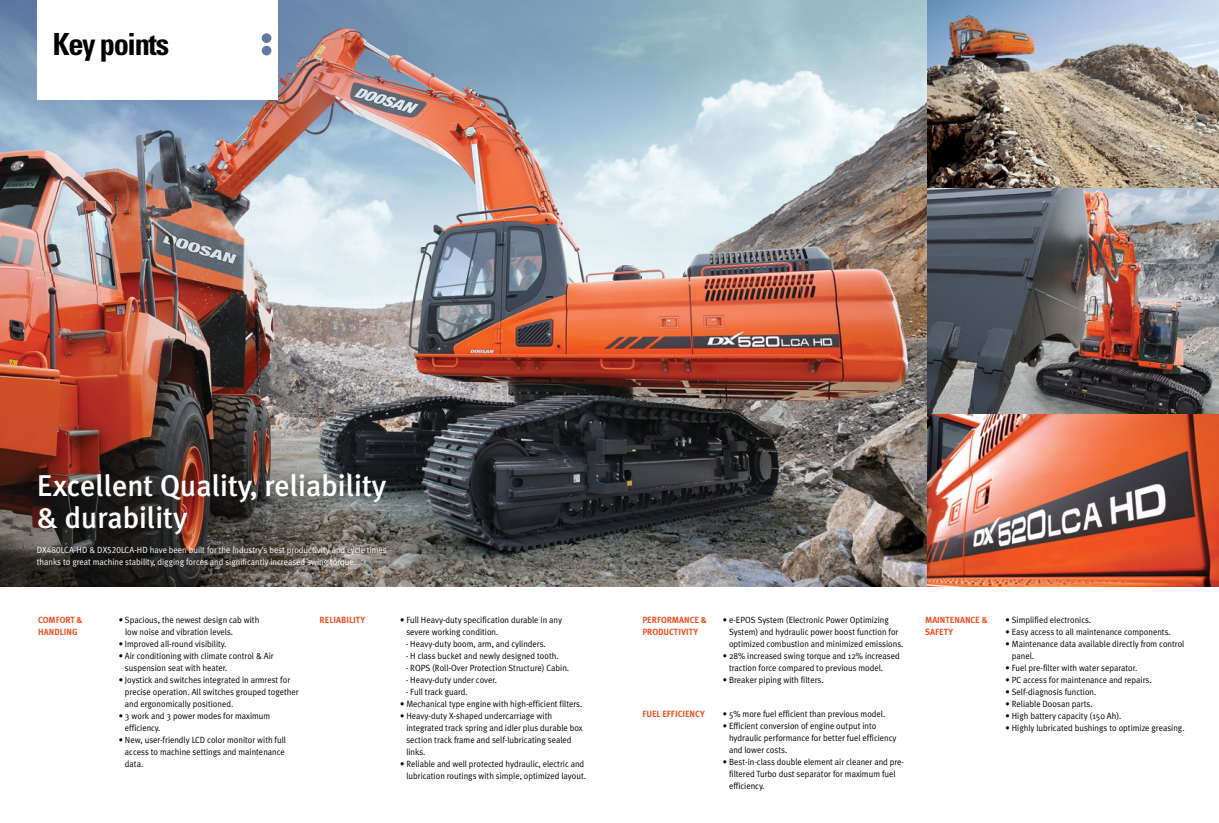
<style>
.page{position:relative;width:1219px;height:823px;background:#fff}
.page>*{position:absolute;margin:0;border:0;box-sizing:border-box;transform-origin:0 0}
.t1{font:700 condensed 30.5px "Univers";letter-spacing:-.045em;color:#000}
.t2{font:500 30px/32px "Meta Plus";color:#fff}
.t3{font:9px/12px "Meta Plus Normal";color:#000;scale:.95 1}
.t4{font:9px/12px "Meta Plus Normal";color:#fff;scale:.95 1}
.t5{font:700 9px/12px "Meta Plus";color:#f05023;scale:.95 1}
.s1{font-family:"Meta Plus Normal Caps"}
</style>
<div class="page">
<img style="left:0;top:0;width:927px;height:585px">
<div style="left:37px;top:0;width:241px;height:99px;background:#fff"></div>
<div style="left:262px;top:33px;width:9px;height:10px;background:#5f77a5;border-radius:50%"></div>
<div style="left:262px;top:46px;width:9px;height:9px;background:#5f77a5;border-radius:50%"></div>
<img style="left:927px;top:188px;width:292px;height:226px">
<img style="left:927px;top:0;width:292px;height:188px">
<img style="left:927px;top:414px;width:292px;height:171px">
<h1 class="t1" style="left:53px;top:26px;width:118px">Key points</h1>
<h2 class="t2" style="left:37px;top:469px;width:351px">Excellent Quality, reliability &amp; durability</h2>
<p class="t4" style="left:37px;top:544px;width:370px"><span class="s1">DX480LCA-HD</span> &amp; <span class="s1">DX520LCA-HD</span> have been built for the industry’s best productivity and cycle times thanks to great machine stability, digging forces and significantly increased swing torque.</p>
<p class="t5" style="left:38px;top:613px;width:48px">COMFORT &amp;<br>HANDLING</p>
<p class="t3" style="left:125px;top:613px;width:143px;text-indent:-6px">• Spacious, the newest design cab with low noise and vibration levels.</p>
<p class="t3" style="left:119px;top:637px;width:115px">• Improved all-round visibility.</p>
<p class="t3" style="left:125px;top:649px;width:158px;text-indent:-6px">• Air conditioning with climate control &amp; Air suspension seat with heater.</p>
<p class="t3" style="left:125px;top:673px;width:184px;text-indent:-6px">• Joystick and switches integrated in armrest for precise operation. All switches grouped together and ergonomically positioned.</p>
<p class="t3" style="left:125px;top:709px;width:154px;text-indent:-6px">• 3 work and 3 power modes for maximum efficiency.</p>
<p class="t3" style="left:125px;top:733px;width:171px;text-indent:-6px">• New, user-friendly LCD color monitor with full access to machine settings and maintenance data.</p>
<p class="t5" style="left:320px;top:613px;width:49px">RELIABILITY</p>
<p class="t3" style="left:406px;top:613px;width:165px;text-indent:-6px">• Full Heavy-duty specification durable in any severe working condition.</p>
<p class="t3" style="left:406px;top:637px;width:149px">- Heavy-duty boom, arm, and cylinders.</p>
<p class="t3" style="left:406px;top:649px;width:162px">- H class bucket and newly designed tooth.</p>
<p class="t3" style="left:406px;top:661px;width:173px">- ROPS (Roll-Over Protection Structure) Cabin.</p>
<p class="t3" style="left:406px;top:673px;width:97px">- Heavy-duty under cover.</p>
<p class="t3" style="left:406px;top:685px;width:67px">- Full track guard.</p>
<p class="t3" style="left:400px;top:697px;width:193px">• Mechanical type engine with high-efficient filters.</p>
<p class="t3" style="left:406px;top:709px;width:187px;text-indent:-6px">• Heavy-duty X-shaped undercarriage with integrated track spring and idler plus durable box section track frame and self-lubricating sealed links.</p>
<p class="t3" style="left:400px;top:757px;width:197px;text-align:right">• Reliable and well protected hydraulic, electric and lubrication routings with simple, optimized layout.</p>
<p class="t5" style="left:642px;top:613px;width:70px">PERFORMANCE &amp;<br>PRODUCTIVITY</p>
<p class="t3" style="left:729px;top:613px;width:185px;text-indent:-6px">• e-EPOS System (Electronic Power Optimizing<br>System) and hydraulic power boost function for optimized combustion and minimized emissions.</p>
<p class="t3" style="left:729px;top:649px;width:181px;text-indent:-6px">• 28% increased swing torque and 12% increased traction force compared to previous model.</p>
<p class="t3" style="left:723px;top:673px;width:108px">• Breaker piping with filters.</p>
<p class="t5" style="left:642px;top:707px;width:67px">FUEL EFFICIENCY</p>
<p class="t3" style="left:723px;top:707px;width:173px">• 5% more fuel efficient than previous model.</p>
<p class="t3" style="left:729px;top:719px;width:178px;text-indent:-6px">• Efficient conversion of engine output into hydraulic performance for better fuel efficiency and lower costs.</p>
<p class="t3" style="left:729px;top:755px;width:186px;text-indent:-6px">• Best-in-class double element air cleaner and pre&shy;filtered Turbo dust separator for maximum fuel efficiency.</p>
<p class="t5" style="left:925px;top:613px;width:68px">MAINTENANCE &amp;<br>SAFETY</p>
<p class="t3" style="left:1006px;top:613px;width:92px">• Simplified electronics.</p>
<p class="t3" style="left:1006px;top:625px;width:175px">• Easy access to all maintenance components.</p>
<p class="t3" style="left:1012px;top:637px;width:183px;text-indent:-6px">• Maintenance data available directly from control panel.</p>
<p class="t3" style="left:1006px;top:661px;width:140px">• Fuel pre-filter with water separator.</p>
<p class="t3" style="left:1006px;top:673px;width:155px">• PC access for maintenance and repairs.</p>
<p class="t3" style="left:1006px;top:685px;width:97px">• Self-diagnosis function.</p>
<p class="t3" style="left:1006px;top:697px;width:93px">• Reliable Doosan parts.</p>
<p class="t3" style="left:1006px;top:709px;width:123px">• High battery capacity (150 Ah).</p>
<p class="t3" style="left:1006px;top:721px;width:190px">• Highly lubricated bushings to optimize greasing.</p>
</div>
